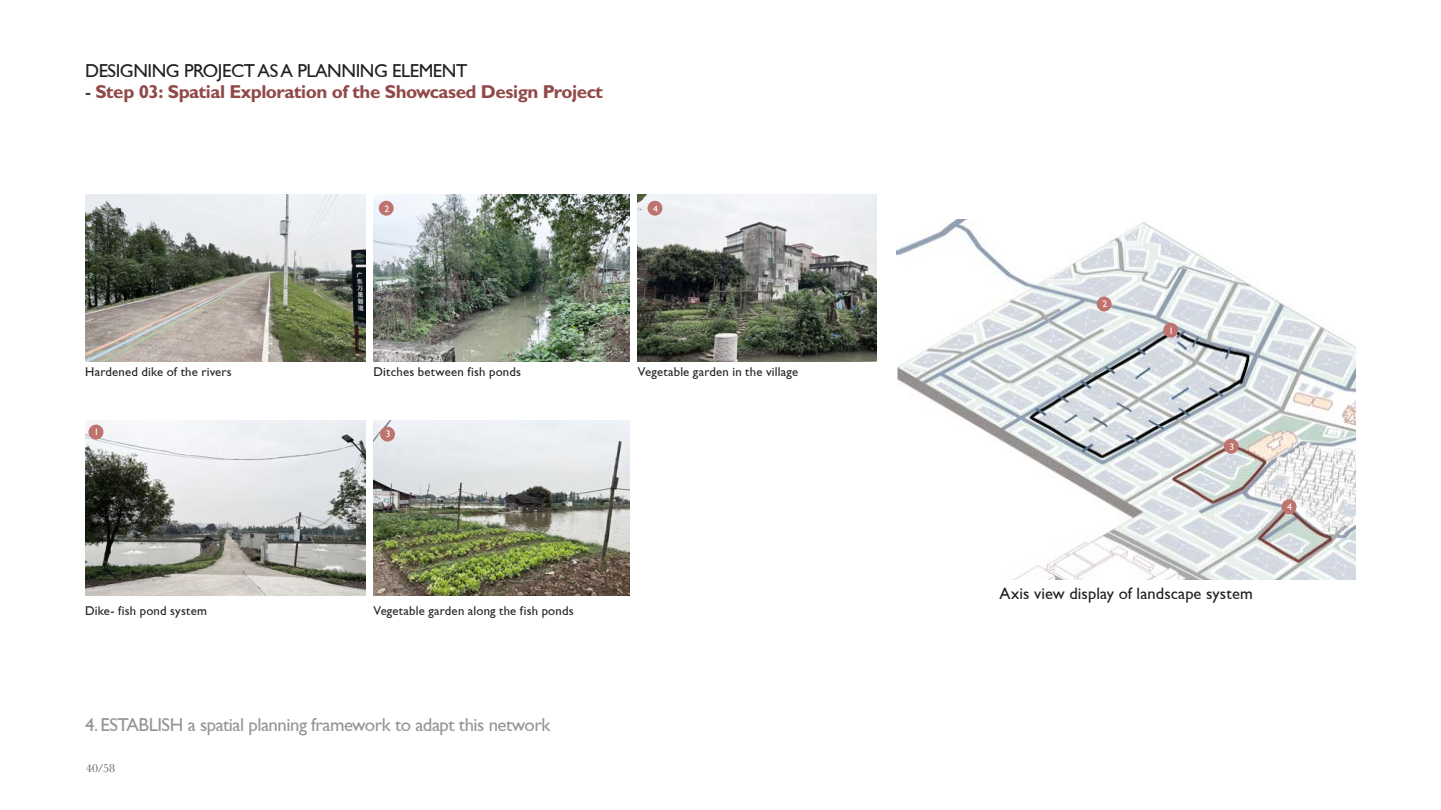
<style>
.page{position:relative;width:1441px;height:810px;background:#fff}
.page>*{position:absolute;margin:0;border:0;box-sizing:border-box;transform-origin:0 0}
.t1{font:18.75px "Gill Sans";letter-spacing:-.025em;color:#939598}
.t2{font:700 18.75px "Gill Sans";letter-spacing:-.025em;color:#914948}
.t3{font:18.75px "Gill Sans";letter-spacing:-.025em;color:#231f20}
.t4{font:16.5px "Gill Sans";letter-spacing:.005em;color:#231f20}
.t5{font:12.75px "Gill Sans";letter-spacing:.015em;color:#231f20}
.t6{font:12px "Baskerville";color:#57585a}
.t7{font:9.6px "Gill Sans";color:#fff}
.s1{font-weight:400;color:#231f20}
</style>
<div class="page">
<img style="left:896px;top:220px;width:459px;height:359px">
<img style="left:638px;top:194px;width:238px;height:168px">
<img style="left:373px;top:420px;width:256px;height:175px">
<img style="left:85px;top:194px;width:280px;height:168px">
<img style="left:373px;top:194px;width:256px;height:168px">
<img style="left:85px;top:420px;width:280px;height:175px">
<div style="left:1163px;top:323px;width:14px;height:15px;background:#bf736e;border-radius:50%"></div>
<div style="left:1223px;top:439px;width:15px;height:15px;background:#bf736e;border-radius:50%"></div>
<div style="left:1281px;top:499px;width:15px;height:15px;background:#bf736e;border-radius:50%"></div>
<div style="left:647px;top:201px;width:15px;height:15px;background:#bf736e;border-radius:50%"></div>
<div style="left:380px;top:427px;width:15px;height:15px;background:#bf736e;border-radius:50%"></div>
<div style="left:1096px;top:297px;width:15px;height:15px;background:#bf736e;border-radius:50%"></div>
<div style="left:379px;top:201px;width:14px;height:15px;background:#bf736e;border-radius:50%"></div>
<div style="left:88px;top:425px;width:15px;height:15px;background:#bf736e;border-radius:50%"></div>
<h1 class="t3" style="left:85px;top:60px;width:384px">DESIGNING PROJECT AS A PLANNING ELEMENT</h1>
<h1 class="t2" style="left:85px;top:80px;width:519px"><span class="s1">-</span> Step 03: Spatial Exploration of the Showcased Design Project</h1>
<p class="t7" style="left:384px;top:203px;width:6px">2</p>
<p class="t7" style="left:653px;top:203px;width:6px">4</p>
<p class="t5" style="left:85px;top:364px;width:148px">Hardened dike of the rivers</p>
<p class="t5" style="left:638px;top:364px;width:162px">Vegetable garden in the village</p>
<p class="t5" style="left:373px;top:364px;width:149px">Ditches between fish ponds</p>
<p class="t7" style="left:94px;top:427px;width:6px">1</p>
<p class="t5" style="left:85px;top:603px;width:123px">Dike- fish pond system</p>
<p class="t7" style="left:386px;top:429px;width:6px">3</p>
<p class="t5" style="left:373px;top:603px;width:202px">Vegetable garden along the fish ponds</p>
<h1 class="t1" style="left:85px;top:714px;width:466px">4. ESTABLISH a spatial planning framework to adapt this network</h1>
<p class="t6" style="left:86px;top:760px;width:31px">40/58</p>
<p class="t7" style="left:1102px;top:299px;width:6px">2</p>
<p class="t7" style="left:1168px;top:325px;width:6px">1</p>
<p class="t7" style="left:1229px;top:441px;width:6px">3</p>
<p class="t4" style="left:999px;top:584px;width:255px">Axis view display of landscape system</p>
<p class="t7" style="left:1286px;top:501px;width:6px">4</p>
</div>
